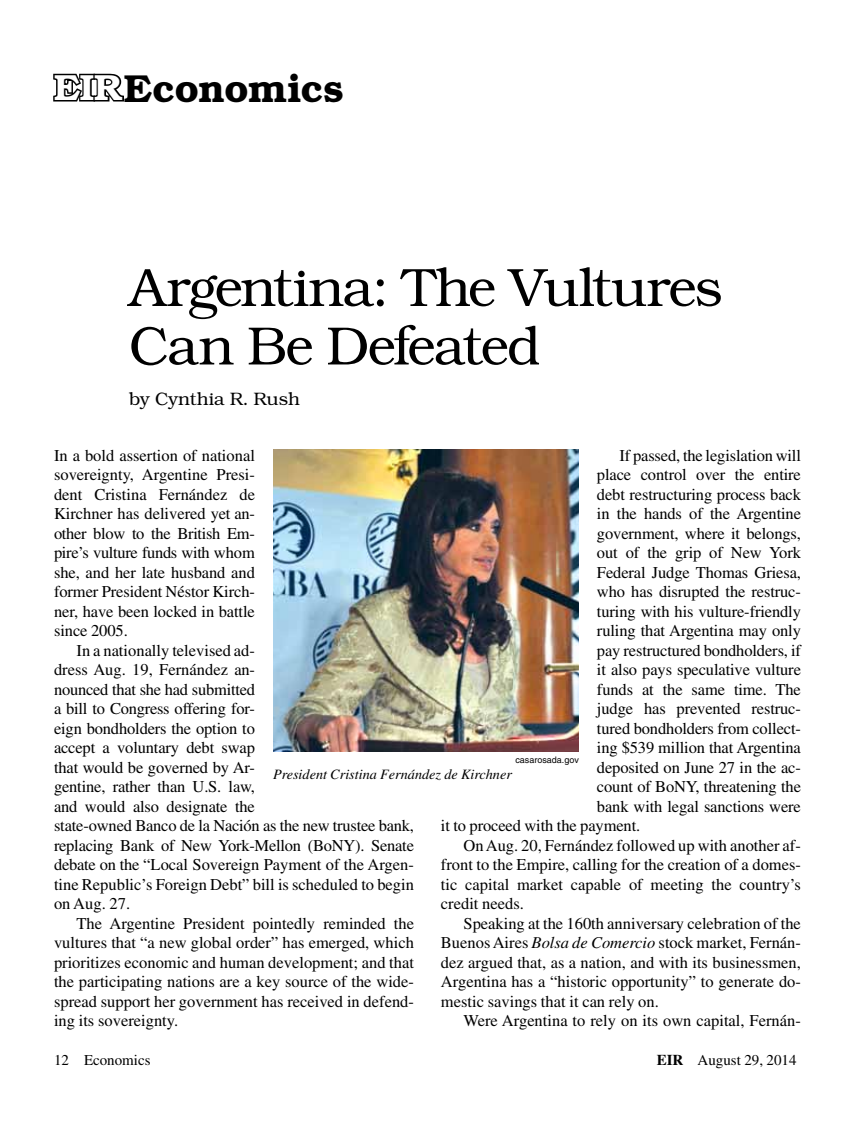
<style>
.page{position:relative;width:864px;height:1134px;background:#fff}
.page>*{position:absolute;margin:0;border:0;box-sizing:border-box;transform-origin:0 0}
.t1{font:300 54px/58.5px "Bookman";letter-spacing:-.035em;color:#000}
.t2{font:600 39px "Bookman";letter-spacing:-.01em;color:#000}
.t3{font:300 18px "Bookman";color:#000}
.t4{font:16.5px/19.5px "Times";letter-spacing:-.01em;color:#000;text-align:justify}
.t5{font:15px "Times";color:#000}
.t6{font:italic 14.25px "Times";color:#000}
.t7{font:9px "Helvetica";color:#000}
.s1{font-size:36.3px;color:#fff}
.s2{font-style:italic}
.s3{font-weight:700}
</style>
<div class="page">
<svg style="left:53px;top:73px;width:71px;height:29px"></svg>
<img style="left:273px;top:449px;width:306px;height:303px">
<h2 class="t2" style="left:54px;top:65px;width:291px"><span class="s1">EIR</span>Economics</h2>
<h1 class="t1" style="left:129px;top:258px;width:595px">Argentina: The Vultures<br>Can Be Defeated</h1>
<p class="t3" style="left:129px;top:388px;width:173px">by Cynthia R. Rush</p>
<p class="t4" style="left:54px;top:445px;width:203px">In a bold assertion of national sovereignty, Argentine Presi&shy;dent Cristina Fernández de Kirchner has delivered yet an&shy;other blow to the British Em&shy;pire’s vulture funds with whom she, and her late husband and former President Néstor Kirch&shy;ner, have been locked in battle since 2005.</p>
<p class="t4" style="left:54px;top:640px;width:362px;text-align:left;text-indent:23px">In a nationally televised ad-<br>dress Aug. 19, Fernández an-<br>nounced that she had submitted<br>a bill to Congress offering for-<br>eign bondholders the option to<br>accept a voluntary debt swap<br>that would be governed by Ar-<br>gentine, rather than U.S. law,<br>and would also designate the<br>state-owned Banco de la Nación as the new trustee bank, replacing Bank of New York-Mellon (BoNY). Senate debate on the “Local Sovereign Payment of the Argen&shy;tine Republic’s Foreign Debt” bill is scheduled to begin on Aug. 27.</p>
<p class="t4" style="left:54px;top:913px;width:362px;text-indent:23px">The Argentine President pointedly reminded the vultures that “a new global order” has emerged, which prioritizes economic and human development; and that the participating nations are a key source of the wide&shy;spread support her government has received in defend&shy;ing its sovereignty.</p>
<p class="t4" style="left:620px;top:445px;width:183px">If passed, the legislation will</p>
<p class="t4" style="left:597px;top:465px;width:205px">place control over the entire</p>
<p class="t4" style="left:597px;top:484px;width:206px">debt restructuring process back</p>
<p class="t4" style="left:597px;top:504px;width:206px">in the hands of the Argentine</p>
<p class="t4" style="left:597px;top:523px;width:205px">government, where it belongs,</p>
<p class="t4" style="left:597px;top:543px;width:205px">out of the grip of New York</p>
<p class="t4" style="left:597px;top:562px;width:205px">Federal Judge Thomas Griesa,</p>
<p class="t4" style="left:597px;top:582px;width:206px">who has disrupted the restruc-</p>
<p class="t4" style="left:597px;top:601px;width:205px">turing with his vulture-friendly</p>
<p class="t4" style="left:597px;top:621px;width:205px">ruling that Argentina may only</p>
<p class="t4" style="left:597px;top:640px;width:206px">pay restructured bondholders, if</p>
<p class="t4" style="left:597px;top:660px;width:206px">it also pays speculative vulture</p>
<p class="t4" style="left:597px;top:679px;width:205px">funds at the same time. The</p>
<p class="t4" style="left:597px;top:699px;width:206px">judge has prevented restruc-</p>
<p class="t4" style="left:597px;top:718px;width:206px">tured bondholders from collect-</p>
<p class="t4" style="left:597px;top:738px;width:205px">ing $539 million that Argentina</p>
<p class="t4" style="left:597px;top:757px;width:205px">deposited on June 27 in the ac-</p>
<p class="t4" style="left:597px;top:777px;width:206px">count of BoNY, threatening the</p>
<p class="t4" style="left:597px;top:796px;width:205px">bank with legal sanctions were</p>
<p class="t4" style="left:441px;top:816px;width:201px">it to proceed with the payment.</p>
<p class="t4" style="left:463px;top:835px;width:339px">On Aug. 20, Fernández followed up with another af-</p>
<p class="t4" style="left:441px;top:855px;width:362px">front to the Empire, calling for the creation of a domes-</p>
<p class="t4" style="left:441px;top:874px;width:362px">tic capital market capable of meeting the country’s</p>
<p class="t4" style="left:441px;top:894px;width:84px">credit needs.</p>
<p class="t4" style="left:463px;top:913px;width:339px">Speaking at the 160th anniversary celebration of the</p>
<p class="t4" style="left:441px;top:933px;width:361px">Buenos Aires <span class="s2">Bolsa de Comercio</span> stock market, Fernán-</p>
<p class="t4" style="left:441px;top:952px;width:361px">dez argued that, as a nation, and with its businessmen,</p>
<p class="t4" style="left:441px;top:972px;width:362px">Argentina has a “historic opportunity” to generate do-</p>
<p class="t4" style="left:441px;top:991px;width:219px">mestic savings that it can rely on.</p>
<p class="t4" style="left:463px;top:1011px;width:339px">Were Argentina to rely on its own capital, Fernán-</p>
<p class="t7" style="left:515px;top:754px;width:65px">casarosada.gov</p>
<p class="t6" style="left:273px;top:766px;width:240px">President Cristina Fernández de Kirchner</p>
<p class="t5" style="left:54px;top:1052px;width:98px">12 Economics</p>
<p class="t5" style="left:657px;top:1052px;width:141px"><span class="s3">EIR</span> August 29, 2014</p>
</div>
